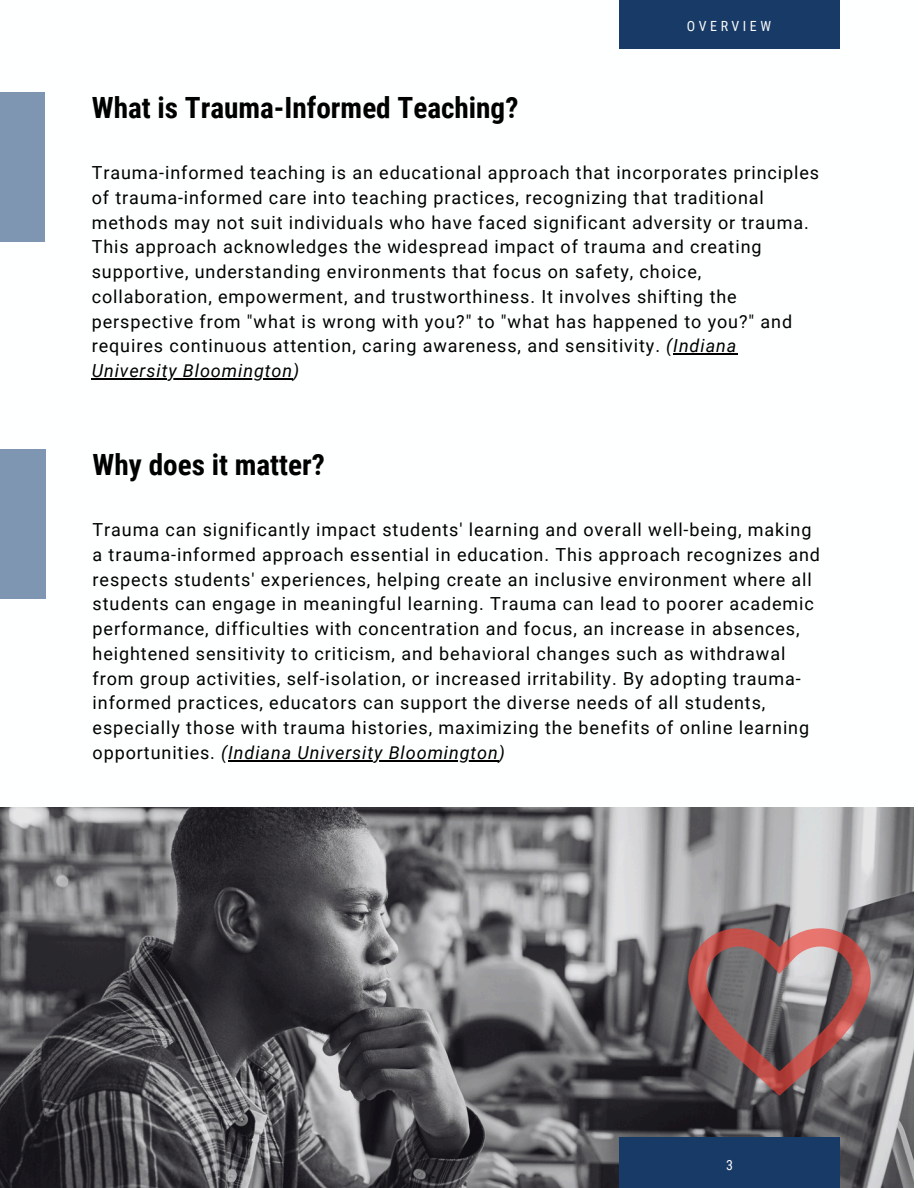
<style>
.page{position:relative;width:918px;height:1188px;background:#fff}
.page>*{position:absolute;margin:0;border:0;box-sizing:border-box;transform-origin:0 0}
.t1{font:700 29.25px "Roboto Condensed";color:#000}
.t2{font:18px/24.8px "Roboto";letter-spacing:.05em;color:#000}
.t3{font:italic 18px "Roboto";letter-spacing:.05em;color:#000}
.t4{font:13.95px "Roboto Condensed";letter-spacing:.25em;color:#fafafa}
.s1{font-style:italic}
</style>
<div class="page">
<div style="left:619px;top:0;width:221px;height:49px;background:#173a67"></div>
<img style="left:0;top:808px;width:914px;height:380px">
<svg style="left:688px;top:928px;width:183px;height:168px;background:#886566"></svg>
<div style="left:619px;top:1138px;width:220px;height:50px;background:#173a67"></div>
<hr style="left:673px;top:353px;width:64px;height:2px;background:#000">
<hr style="left:92px;top:378px;width:201px;height:1px;background:#000">
<div style="left:0;top:92px;width:44px;height:150px;background:#7f96b2"></div>
<hr style="left:228px;top:760px;width:271px;height:1px;background:#000">
<div style="left:0;top:449px;width:45px;height:150px;background:#7f96b2"></div>
<h2 class="t1" style="left:92px;top:91px;width:428px">What is Trauma-Informed Teaching?</h2>
<h1 class="t4" style="left:687px;top:18px;width:86px">OVERVIEW</h1>
<h1 class="t2" style="left:92px;top:161px;width:729px">Trauma-informed teaching is an educational approach that incorporates principles of trauma-informed care into teaching practices, recognizing that traditional methods may not suit individuals who have faced significant adversity or trauma.<br>This approach acknowledges the widespread impact of trauma and creating supportive, understanding environments that focus on safety, choice, collaboration, empowerment, and trustworthiness. It involves shifting the perspective from "what is wrong with you?" to "what has happened to you?" and requires continuous attention, caring awareness, and sensitivity. <span class="s1">(Indiana</span></h1>
<h2 class="t3" style="left:92px;top:360px;width:209px">University Bloomington)</h2>
<p class="t1" style="left:93px;top:448px;width:234px">Why does it matter?</p>
<p class="t2" style="left:93px;top:518px;width:729px">Trauma can significantly impact students' learning and overall well-being, making a trauma-informed approach essential in education. This approach recognizes and respects students' experiences, helping create an inclusive environment where all students can engage in meaningful learning. Trauma can lead to poorer academic performance, difficulties with concentration and focus, an increase in absences, heightened sensitivity to criticism, and behavioral changes such as withdrawal from group activities, self-isolation, or increased irritability. By adopting trauma&shy;informed practices, educators can support the diverse needs of all students, especially those with trauma histories, maximizing the benefits of online learning opportunities. <span class="s1">(Indiana University Bloomington)</span></p>
<p class="t4" style="left:726px;top:1157px;width:8px">3</p>
</div>
